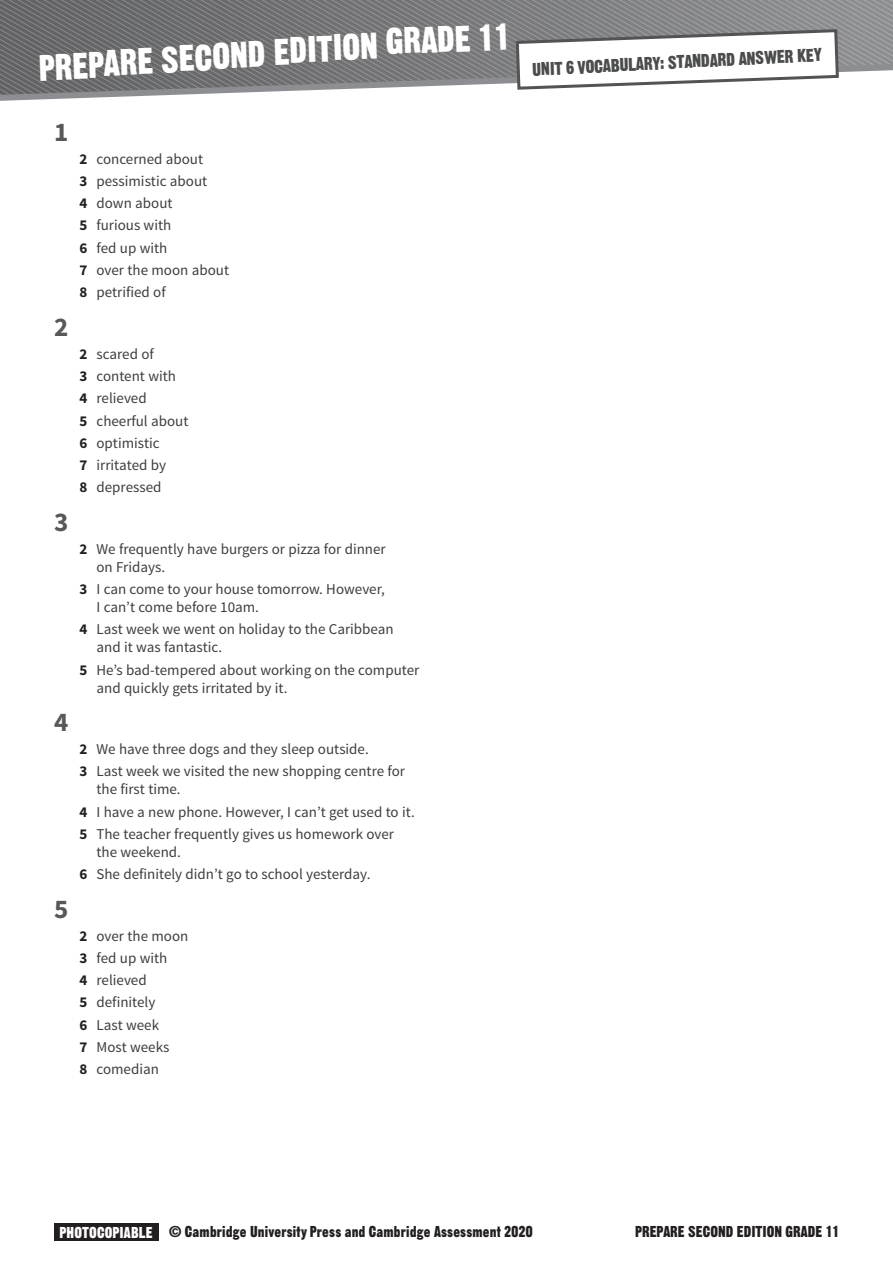
<style>
.page{position:relative;width:893px;height:1263px;background:#fff}
.page>*{position:absolute;margin:0;border:0;box-sizing:border-box;transform-origin:0 0}
.t1{font:36px "Gothic Thirteen Std";color:#fff}
.t2{font:700 27px "Source Sans Pro";color:#57585a}
.t3{font:18px "Gothic Thirteen Std";color:#4b4c4d}
.t4{font:15.3px "Gothic Thirteen Std";letter-spacing:.01em;color:#231f20}
.t5{font:15px/22.2px "Source Sans Pro";color:#3e3e3f}
.s1{font-weight:700;color:#231f20}
.s2{color:#fff}
</style>
<div class="page">
<svg style="left:0;top:0;width:893px;height:101px;background:#8c8c8e"></svg>
<svg style="left:514px;top:28px;width:326px;height:63px"></svg>
<div style="left:54px;top:1223px;width:104px;height:18px;background:#231f20"></div>
<h1 class="t1" style="left:38px;top:38px;width:474px;rotate:-2deg">PREPARE SECOND EDITION GRADE 11</h1>
<h2 class="t2" style="left:54px;top:115px;width:16px">1</h2>
<h2 class="t2" style="left:54px;top:310px;width:16px">2</h2>
<h2 class="t2" style="left:54px;top:505px;width:16px">3</h2>
<h2 class="t2" style="left:54px;top:705px;width:16px">4</h2>
<h2 class="t2" style="left:54px;top:892px;width:16px">5</h2>
<p class="t5" style="left:80px;top:148px;width:151px"><span class="s1">2</span> concerned about<br><span class="s1">3</span> pessimistic about<br><span class="s1">4</span> down about<br><span class="s1">5</span> furious with<br><span class="s1">6</span> fed up with<br><span class="s1">7</span> over the moon about<br><span class="s1">8</span> petrified of</p>
<p class="t5" style="left:80px;top:343px;width:110px"><span class="s1">2</span> scared of<br><span class="s1">3</span> content with<br><span class="s1">4</span> relieved<br><span class="s1">5</span> cheerful about<br><span class="s1">6</span> optimistic<br><span class="s1">7</span> irritated by<br><span class="s1">8</span> depressed</p>
<p class="t5" style="left:97px;top:540px;width:291px;line-height:18px;text-indent:-17px"><span class="s1">2</span> We frequently have burgers or pizza for dinner on Fridays.</p>
<p class="t5" style="left:97px;top:580px;width:290px;line-height:18px;text-indent:-17px"><span class="s1">3</span> I can come to your house tomorrow. However,<br>I can’t come before 10am.</p>
<p class="t5" style="left:97px;top:621px;width:299px;line-height:18px;text-indent:-17px"><span class="s1">4</span> Last week we went on holiday to the Caribbean and it was fantastic.</p>
<p class="t5" style="left:97px;top:661px;width:324px;line-height:18px;text-indent:-17px"><span class="s1">5</span> He’s bad-tempered about working on the computer and quickly gets irritated by it.</p>
<p class="t5" style="left:80px;top:738px;width:327px"><span class="s1">2</span> We have three dogs and they sleep outside.<br><span class="s1">3</span> Last week we visited the new shopping centre for</p>
<p class="t5" style="left:80px;top:778px;width:337px;text-indent:17px">the first time.<br><span class="s1">4</span> I have a new phone. However, I can’t get used to it.<br><span class="s1">5</span> The teacher frequently gives us homework over</p>
<p class="t5" style="left:80px;top:841px;width:292px;text-indent:17px">the weekend.<br><span class="s1">6</span> She definitely didn’t go to school yesterday.</p>
<p class="t5" style="left:80px;top:925px;width:110px"><span class="s1">2</span> over the moon<br><span class="s1">3</span> fed up with<br><span class="s1">4</span> relieved<br><span class="s1">5</span> definitely<br><span class="s1">6</span> Last week<br><span class="s1">7</span> Most weeks<br><span class="s1">8</span> comedian</p>
<p class="t3" style="left:532px;top:56px;width:291px;rotate:-2deg">UNIT 6 VOCABULARY: STANDARD ANSWER KEY</p>
<p class="t4" style="left:60px;top:1222px;width:474px"><span class="s2">PHOTOCOPIABLE</span> © Cambridge University Press and Cambridge Assessment 2020</p>
<p class="t4" style="left:635px;top:1222px;width:206px">PREPARE SECOND EDITION GRADE 11</p>
</div>
